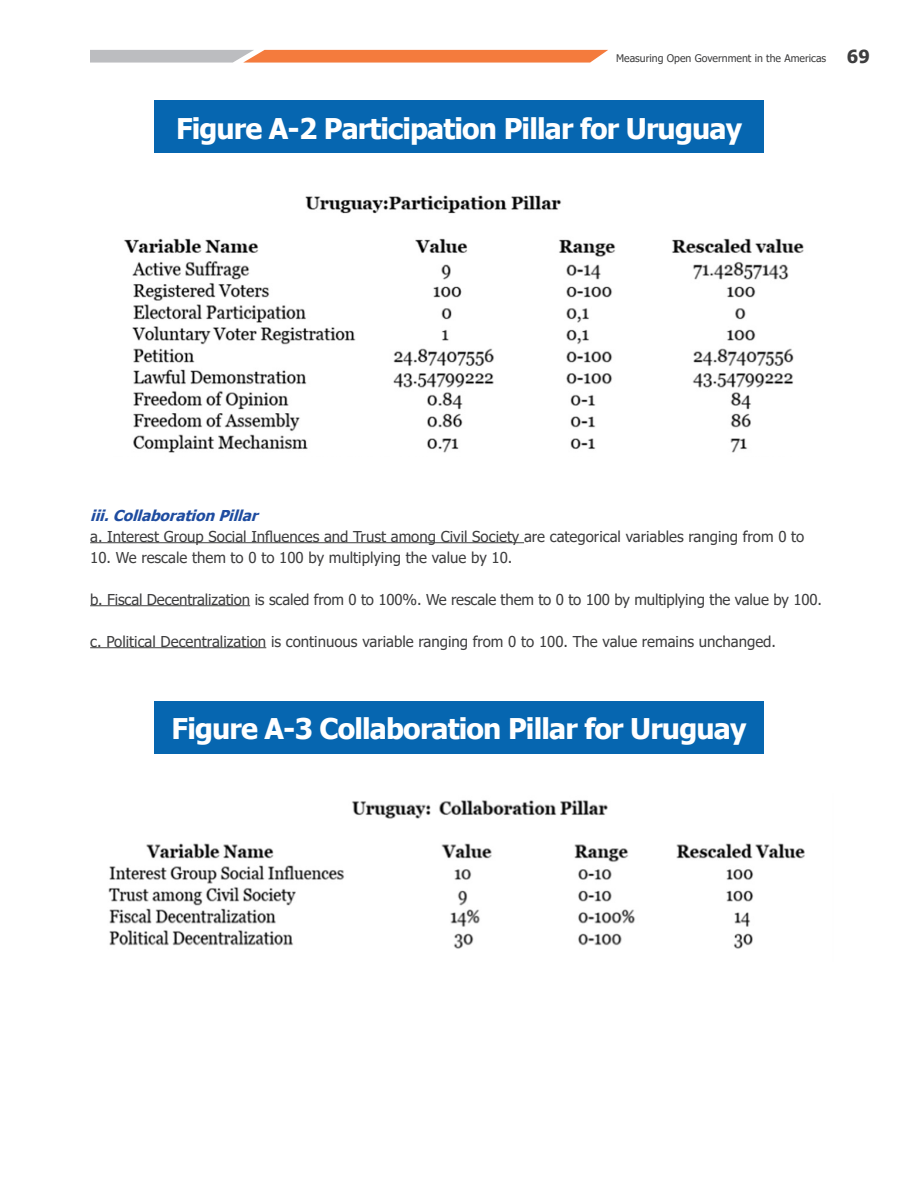
<style>
.page{position:relative;width:918px;height:1188px;background:#fff}
.page>*{position:absolute;margin:0;border:0;box-sizing:border-box;transform-origin:0 0}
.parrafo_normal{font:700 28.5px "Tahoma";letter-spacing:-.03em;color:#fff}
.parrafo_normal-2{font:15px "Tahoma";color:#3e3e3f}
.parrafo_normal-3{font:italic 700 15px "Tahoma";color:#1e4ca0}
.t1{font:10.5px "Tahoma";color:#3e3e3f}
.s1{font-weight:700;font-size:18px}
</style>
<div class="page">
<svg style="left:90px;top:50px;width:518px;height:13px;background:#e49770"></svg>
<div style="left:154px;top:100px;width:610px;height:53px;background:#0666b0"></div>
<div style="left:154px;top:701px;width:610px;height:53px;background:#0666b0"></div>
<hr style="left:90px;top:542px;width:434px;height:1px;background:#3e3e3f">
<hr style="left:90px;top:605px;width:160px;height:1px;background:#3e3e3f">
<hr style="left:90px;top:647px;width:176px;height:1px;background:#3e3e3f">
<img style="left:124px;top:195px;width:680px;height:258px">
<img style="left:108px;top:800px;width:697px;height:149px">
<p class="t1" style="left:616px;top:51px;width:255px">Measuring Open Government in the Americas <span class="s1">69</span></p>
<p class="parrafo_normal" style="left:176px;top:108px;width:568px">Figure A-2 Participation Pillar for Uruguay</p>
<p class="parrafo_normal-3" style="left:90px;top:505px;width:175px">iii.CollaborationPillar</p>
<p class="parrafo_normal-2" style="left:90px;top:526px;width:716px">a. Interest Group Social Influences and Trust among Civil Society are categorical variables ranging from 0 to</p>
<p class="parrafo_normal-2" style="left:90px;top:547px;width:424px">10. We rescale them to 0 to 100 by multiplying the value by 10.</p>
<p class="parrafo_normal-2" style="left:90px;top:589px;width:733px">b. Fiscal Decentralization is scaled from 0 to 100%. We rescale them to 0 to 100 by multiplying the value by 100.</p>
<p class="parrafo_normal-2" style="left:90px;top:631px;width:687px">c. Political Decentralization is continuous variable ranging from 0 to 100. The value remains unchanged.</p>
<p class="parrafo_normal" style="left:172px;top:709px;width:576px">Figure A-3 Collaboration Pillar for Uruguay</p>
</div>
